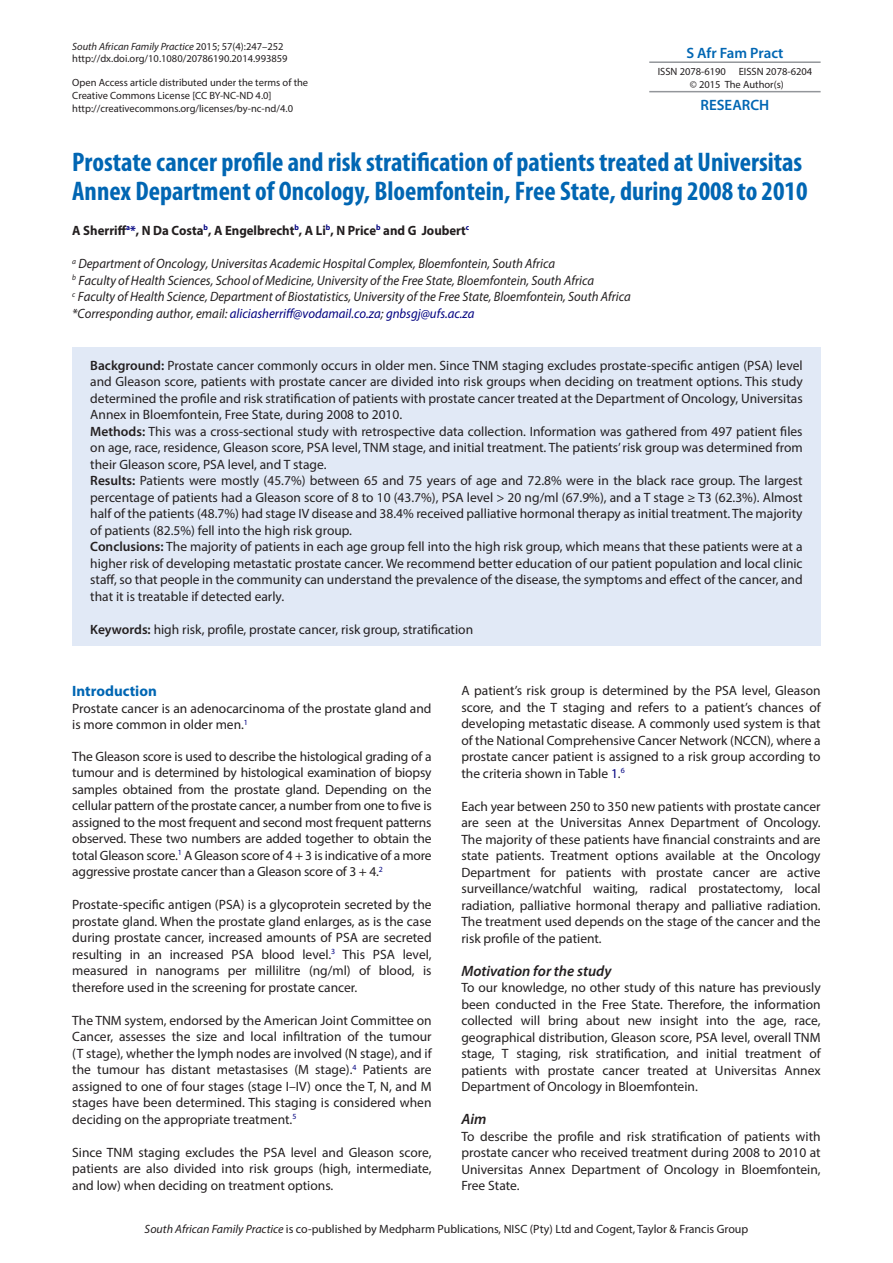
<style>
.page{position:relative;width:893px;height:1263px;background:#fff}
.page>*{position:absolute;margin:0;border:0;box-sizing:border-box;transform-origin:0 0}
.t1{font:700 condensed 27px/28.5px "Myriad Pro";color:#0166b3}
.t2{font:italic 600 15px "Myriad Pro";color:#231f20}
.t3{font:600 15px "Myriad Pro";color:#0166b3}
.t4{font:700 15px "Myriad Pro";color:#0166b3}
.t5{font:13.5px/16.5px "Myriad Pro";color:#231f20;text-align:justify}
.t6{font:italic 13.5px/16.5px "Myriad Pro";color:#231f20;scale:.95 1}
.t7{font:700 13.5px "Myriad Pro";color:#231f20;scale:.95 1}
.t8{font:12px "Myriad Pro";color:#231f20}
.t9{font:10.5px/12.6px "Myriad Pro";color:#231f20}
.s1{font-style:italic}
.s2{color:#000080}
.s3{font-weight:600}
</style>
<div class="page">
<hr style="left:649px;top:61px;width:172px;height:2px;background:#93969a">
<hr style="left:649px;top:91px;width:172px;height:1px;background:#93969a">
<div style="left:72px;top:347px;width:749px;height:299px;background:#e1e9f6"></div>
<p class="t9" style="left:72px;top:40px;width:217px"><span class="s1">South African Family Practice</span> 2015; 57(4):247–252 http://dx.doi.org/10.1080/20786190.2014.993859</p>
<p class="t9" style="left:72px;top:76px;width:237px">Open Access article distributed under the terms of the<br>Creative Commons License [CC BY-NC-ND 4.0] http://creativecommons.org/licenses/by-nc-nd/4.0</p>
<h1 class="t1" style="left:72px;top:147px;width:737px">Prostate cancer profile and risk stratification of patients treated at Universitas<br>Annex Department of Oncology, Bloemfontein, Free State, during 2008 to 2010</h1>
<p class="t7" style="left:72px;top:222px;width:419px">A Sherriff<sup>a</sup><span class="s2">*</span>, N Da Costa<sup>b</sup>, A Engelbrecht<sup>b</sup>, A Li<sup>b</sup>, N Price<sup>b</sup> and G Joubert<sup>c</sup></p>
<p class="t6" style="left:72px;top:255px;width:590px"><sup>a</sup> Department of Oncology, Universitas Academic Hospital Complex, Bloemfontein, South Africa<br><sup>b</sup> Faculty of Health Sciences, School of Medicine, University of the Free State, Bloemfontein, South Africa<br><sup>c</sup> Faculty of Health Science, Department of Biostatistics, University of the Free State, Bloemfontein, South Africa *Corresponding author, email: <span class="s2">aliciasherriff@vodamail.co.za</span>; <span class="s2">gnbsgj@ufs.ac.za</span></p>
<p class="t5" style="left:90px;top:357px;width:714px;text-align:left"><span class="s3">Background:</span> Prostate cancer commonly occurs in older men. Since TNM staging excludes prostate-specific antigen (PSA) level and Gleason score, patients with prostate cancer are divided into risk groups when deciding on treatment options. This study determined the profile and risk stratification of patients with prostate cancer treated at the Department of Oncology, Universitas Annex in Bloemfontein, Free State, during 2008 to 2010.<br><span class="s3">Methods:</span> This was a cross-sectional study with retrospective data collection. Information was gathered from 497 patient files on age, race, residence, Gleason score, PSA level, TNM stage, and initial treatment. The patients’ risk group was determined from their Gleason score, PSA level, and T stage.<br><span class="s3">Results:</span> Patients were mostly (45.7%) between 65 and 75 years of age and 72.8% were in the black race group. The largest percentage of patients had a Gleason score of 8 to 10 (43.7%), PSA level &gt; 20 ng/ml (67.9%), and a T stage ≥ T3 (62.3%). Almost half of the patients (48.7%) had stage IV disease and 38.4% received palliative hormonal therapy as initial treatment. The majority of patients (82.5%) fell into the high risk group.<br><span class="s3">Conclusions:</span> The majority of patients in each age group fell into the high risk group, which means that these patients were at a higher risk of developing metastatic prostate cancer. We recommend better education of our patient population and local clinic staff, so that people in the community can understand the prevalence of the disease, the symptoms and effect of the cancer, and that it is treatable if detected early.</p>
<p class="t5" style="left:90px;top:620px;width:384px"><span class="s3">Keywords:</span> high risk, profile, prostate cancer, risk group, stratification</p>
<p class="t3" style="left:686px;top:43px;width:99px">S Afr Fam Pract</p>
<p class="t9" style="left:658px;top:65px;width:156px;text-align:center">ISSN 2078-6190 EISSN 2078-6204 © 2015 The Author(s)</p>
<p class="t3" style="left:701px;top:95px;width:70px">RESEARCH</p>
<p class="t4" style="left:72px;top:681px;width:86px">Introduction</p>
<p class="t5" style="left:72px;top:700px;width:361px">Prostate cancer is an adenocarcinoma of the prostate gland and is more common in older men.<sup>1</sup></p>
<p class="t5" style="left:72px;top:748px;width:361px">The Gleason score is used to describe the histological grading of a tumour and is determined by histological examination of biopsy samples obtained from the prostate gland. Depending on the cellular pattern of the prostate cancer, a number from one to five is assigned to the most frequent and second most frequent patterns observed. These two numbers are added together to obtain the total Gleason score.<sup>1</sup> A Gleason score of 4 + 3 is indicative of a more aggressive prostate cancer than a Gleason score of 3 + 4.<sup>2</sup></p>
<p class="t5" style="left:72px;top:896px;width:361px">Prostate-specific antigen (PSA) is a glycoprotein secreted by the prostate gland. When the prostate gland enlarges, as is the case during prostate cancer, increased amounts of PSA are secreted resulting in an increased PSA blood level.<sup>3</sup> This PSA level, measured in nanograms per millilitre (ng/ml) of blood, is therefore used in the screening for prostate cancer.</p>
<p class="t5" style="left:72px;top:1012px;width:361px">The TNM system, endorsed by the American Joint Committee on Cancer, assesses the size and local infiltration of the tumour (T stage), whether the lymph nodes are involved (N stage), and if the tumour has distant metastasises (M stage).<sup>4</sup> Patients are assigned to one of four stages (stage I–IV) once the T, N, and M stages have been determined. This staging is considered when deciding on the appropriate treatment.<sup>5</sup></p>
<p class="t5" style="left:72px;top:1144px;width:361px">Since TNM staging excludes the PSA level and Gleason score, patients are also divided into risk groups (high, intermediate, and low) when deciding on treatment options.</p>
<p class="t5" style="left:461px;top:682px;width:361px">A patient’s risk group is determined by the PSA level, Gleason score, and the T staging and refers to a patient’s chances of developing metastatic disease<span class="s1">.</span> A commonly used system is that of the National Comprehensive Cancer Network (NCCN), where a prostate cancer patient is assigned to a risk group according to the criteria shown in Table <span class="s2">1</span>.<sup>6</sup></p>
<p class="t5" style="left:461px;top:798px;width:361px">Each year between 250 to 350 new patients with prostate cancer are seen at the Universitas Annex Department of Oncology.<br>The majority of these patients have financial constraints and are state patients. Treatment options available at the Oncology Department for patients with prostate cancer are active surveillance/watchful waiting, radical prostatectomy, local radiation, palliative hormonal therapy and palliative radiation.<br>The treatment used depends on the stage of the cancer and the risk profile of the patient<span class="s1">.</span></p>
<p class="t2" style="left:461px;top:961px;width:152px">Motivation for the study</p>
<p class="t5" style="left:461px;top:979px;width:361px">To our knowledge, no other study of this nature has previously been conducted in the Free State. Therefore, the information collected will bring about new insight into the age, race, geographical distribution, Gleason score, PSA level, overall TNM stage, T staging, risk stratification, and initial treatment of patients with prostate cancer treated at Universitas Annex Department of Oncology in Bloemfontein.</p>
<p class="t2" style="left:461px;top:1109px;width:27px">Aim</p>
<p class="t5" style="left:461px;top:1128px;width:361px">To describe the profile and risk stratification of patients with prostate cancer who received treatment during 2008 to 2010 at Universitas Annex Department of Oncology in Bloemfontein, Free State.</p>
<p class="t8" style="left:145px;top:1221px;width:605px"><span class="s1">South African Family Practice</span> is co-published by Medpharm Publications, NISC (Pty) Ltd and Cogent, Taylor &amp; Francis Group</p>
</div>
